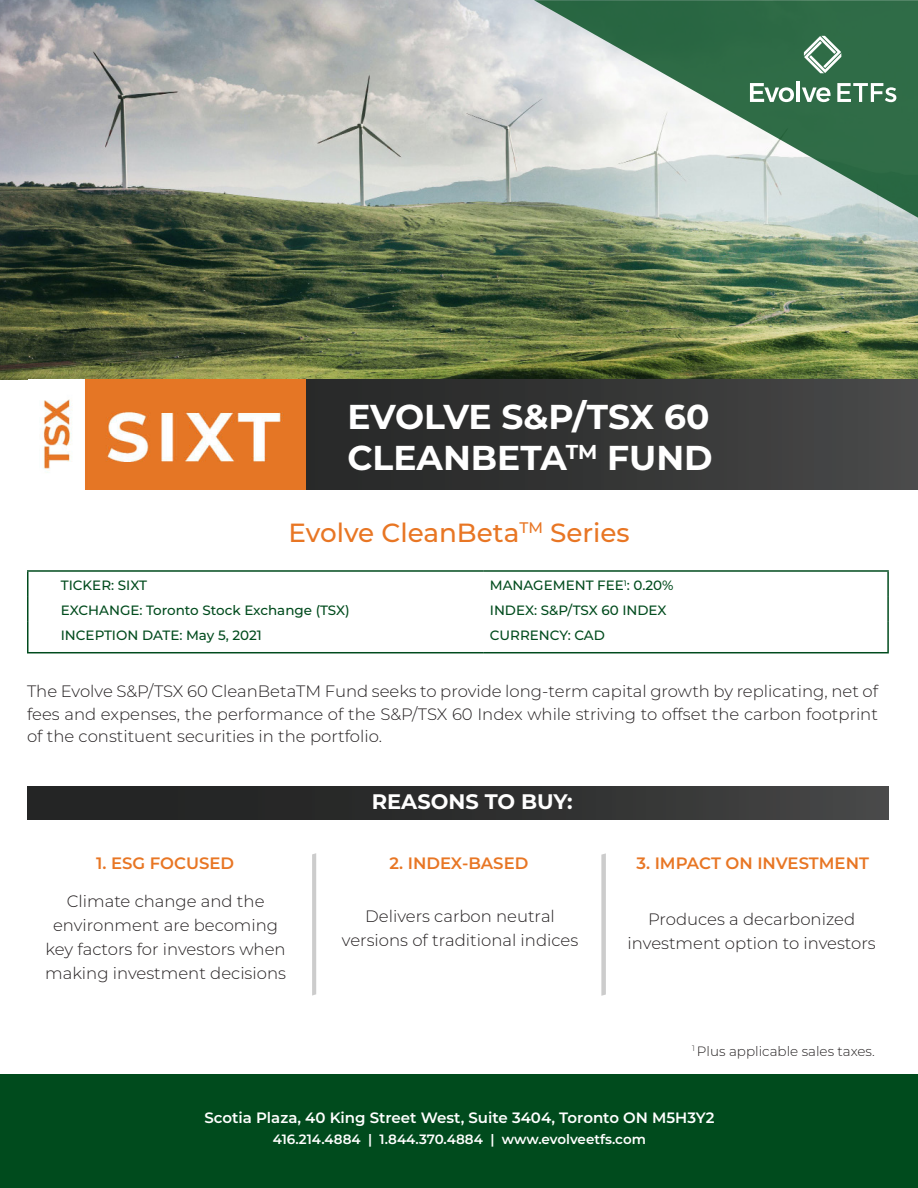
<style>
.page{position:relative;width:918px;height:1188px;background:#fff}
.page>*{position:absolute;margin:0;border:0;box-sizing:border-box;transform-origin:0 0}
.t1{font:700 34.5px/41.4px "Montserrat";color:#fff}
.t2{font:500 26.25px "Montserrat";color:#e87624}
.t3{font:700 21px "Montserrat";color:#fff}
.t4{font:300 16.5px/24px "Montserrat";color:#231f20;text-align:center}
.t5{font:600 16.5px "Montserrat";color:#e87624}
.t6{font:600 15px "Montserrat";color:#fff}
.t7{font:500 13.5px "Montserrat";color:#004b1d}
.t8{font:600 13.5px "Montserrat";color:#fff}
.t9{font:300 13.5px "Montserrat";color:#231f20}
</style>
<div class="page">
<img style="left:0;top:0;width:918px;height:379px">
<div style="left:277px;top:380px;width:641px;height:109px;background:linear-gradient(to right,#232424,#484849)"></div>
<img style="left:43px;top:380px;width:263px;height:109px">
<hr style="left:27px;top:570px;width:457px;height:2px;background:#004b1d">
<hr style="left:484px;top:570px;width:405px;height:2px;background:#004b1d">
<hr style="left:887px;top:572px;width:2px;height:24px;background:#004b1d">
<svg style="left:27px;top:572px;width:1px;height:49px"></svg>
<hr style="left:887px;top:596px;width:2px;height:25px;background:#004b1d">
<hr style="left:27px;top:621px;width:1px;height:31px;background:#004b1d">
<hr style="left:887px;top:621px;width:2px;height:31px;background:#004b1d">
<hr style="left:27px;top:652px;width:457px;height:1px;background:#004b1d">
<hr style="left:484px;top:652px;width:405px;height:1px;background:#004b1d">
<div style="left:27px;top:786px;width:862px;height:33px;background:linear-gradient(to right,#1d1e1e,#434343)"></div>
<svg style="left:312px;top:853px;width:4px;height:143px"></svg>
<svg style="left:601px;top:853px;width:5px;height:143px"></svg>
<svg style="left:534px;top:0;width:384px;height:218px;background:#88a895"></svg>
<div style="left:0;top:1074px;width:918px;height:114px;background:#004b1d"></div>
<svg style="left:804px;top:36px;width:37px;height:37px"></svg>
<svg style="left:750px;top:83px;width:44px;height:19px"></svg>
<hr style="left:797px;top:82px;width:3px;height:20px;background:#fff">
<svg style="left:802px;top:87px;width:29px;height:15px"></svg>
<svg style="left:837px;top:83px;width:59px;height:19px"></svg>
<p class="t1" style="left:347px;top:394px;width:367px">EVOLVE S&amp;P/TSX 60<br>CLEANBETA<sup>TM</sup> FUND</p>
<p class="t2" style="left:288px;top:514px;width:343px">Evolve CleanBeta<sup>TM</sup> Series</p>
<p class="t7" style="left:61px;top:576px;width:88px">TICKER: SIXT</p>
<p class="t7" style="left:490px;top:576px;width:185px">MANAGEMENT FEE<sup>1</sup>: 0.20%</p>
<p class="t7" style="left:61px;top:601px;width:291px">EXCHANGE: Toronto Stock Exchange (TSX)</p>
<p class="t7" style="left:490px;top:601px;width:178px">INDEX: S&amp;P/TSX 60 INDEX</p>
<p class="t7" style="left:61px;top:626px;width:203px">INCEPTION DATE: May 5, 2021</p>
<p class="t7" style="left:490px;top:626px;width:117px">CURRENCY: CAD</p>
<p class="t4" style="left:27px;top:680px;width:853px;line-height:22.5px;text-align:justify">The Evolve S&amp;P/TSX 60 CleanBetaTM Fund seeks to provide long-term capital growth by replicating, net of fees and expenses, the performance of the S&amp;P/TSX 60 Index while striving to offset the carbon footprint of the constituent securities in the portfolio.</p>
<p class="t3" style="left:372px;top:786px;width:202px">REASONS TO BUY:</p>
<p class="t5" style="left:96px;top:852px;width:139px">1. ESG FOCUSED</p>
<p class="t5" style="left:389px;top:852px;width:140px">2. INDEX-BASED</p>
<p class="t5" style="left:637px;top:852px;width:234px">3. IMPACT ON INVESTMENT</p>
<p class="t4" style="left:45px;top:888px;width:242px">Climate change and the environment are becoming key factors for investors when making investment decisions</p>
<p class="t4" style="left:342px;top:904px;width:238px">Delivers carbon neutral versions of traditional indices</p>
<p class="t4" style="left:628px;top:906px;width:250px">Produces a decarbonized investment option to investors</p>
<p class="t9" style="left:692px;top:1042px;width:184px"><sup>1</sup> Plus applicable sales taxes.</p>
<p class="t6" style="left:204px;top:1107px;width:512px">Scotia Plaza, 40 King Street West, Suite 3404, Toronto ON M5H3Y2</p>
<p class="t8" style="left:273px;top:1129px;width:375px">416.214.4884 | 1.844.370.4884 | www.evolveetfs.com</p>
</div>
